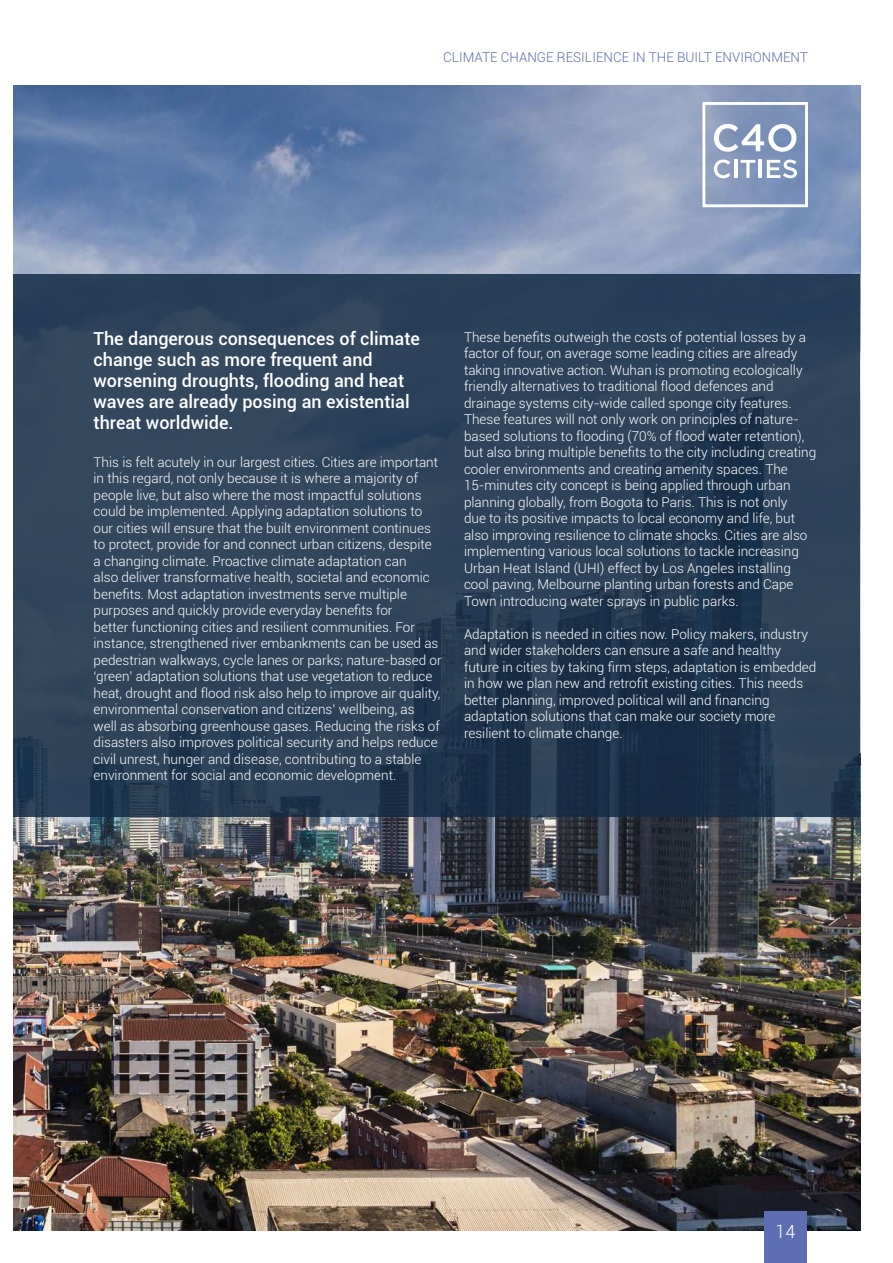
<style>
.page{position:relative;width:893px;height:1263px;background:#fff}
.page>*{position:absolute;margin:0;border:0;box-sizing:border-box;transform-origin:0 0}
.t1{font:500 18px/21px "Roboto";color:#fff}
.t2{font:300 18px "Roboto";color:#fff}
.t3{font:300 13.5px/16.5px "Roboto";color:#fff}
.t4{font:300 13.5px "Roboto";color:#5e6eb3}
</style>
<div class="page">
<img style="left:13px;top:85px;width:847px;height:1145px">
<svg style="left:13px;top:274px;width:847px;height:542px;background:#2a3f56"></svg>
<div style="left:764px;top:1211px;width:43px;height:52px;background:#5e6eb3"></div>
<div style="left:702px;top:102px;width:106px;height:105px;border:3px solid #fff"></div>
<svg style="left:714px;top:124px;width:82px;height:28px"></svg>
<svg style="left:714px;top:160px;width:16px;height:18px"></svg>
<hr style="left:734px;top:160px;width:3px;height:18px;background:#fff">
<svg style="left:741px;top:160px;width:14px;height:18px"></svg>
<hr style="left:759px;top:160px;width:3px;height:18px;background:#fff">
<svg style="left:767px;top:160px;width:30px;height:18px"></svg>
<p class="t4" style="left:443px;top:48px;width:366px">CLIMATE CHANGE RESILIENCE IN THE BUILT ENVIRONMENT</p>
<h1 class="t1" style="left:94px;top:328px;width:328px">The dangerous consequences of climate change such as more frequent and worsening droughts, flooding and heat waves are already posing an existential threat worldwide.</h1>
<p class="t3" style="left:94px;top:453px;width:350px">This is felt acutely in our largest cities. Cities are important in this regard, not only because it is where a majority of people live, but also where the most impactful solutions could be implemented. Applying adaptation solutions to our cities will ensure that the built environment continues to protect, provide for and connect urban citizens, despite a changing climate. Proactive climate adaptation can<br>also deliver transformative health, societal and economic benefits. Most adaptation investments serve multiple purposes and quickly provide everyday benefits for<br>better functioning cities and resilient communities. For instance, strengthened river embankments can be used as pedestrian walkways, cycle lanes or parks; nature-based or ‘green’ adaptation solutions that use vegetation to reduce heat, drought and flood risk also help to improve air quality, environmental conservation and citizens’ wellbeing, as<br>well as absorbing greenhouse gases. Reducing the risks of disasters also improves political security and helps reduce civil unrest, hunger and disease, contributing to a stable environment for social and economic development.</p>
<p class="t3" style="left:464px;top:328px;width:354px">These benefits outweigh the costs of potential losses by a factor of four, on average some leading cities are already taking innovative action. Wuhan is promoting ecologically friendly alternatives to traditional flood defences and drainage systems city-wide called sponge city features.<br>These features will not only work on principles of nature&shy;based solutions to flooding (70% of flood water retention), but also bring multiple benefits to the city including creating cooler environments and creating amenity spaces. The 15-minutes city concept is being applied through urban planning globally, from Bogota to Paris. This is not only<br>due to its positive impacts to local economy and life, but also improving resilience to climate shocks. Cities are also implementing various local solutions to tackle increasing Urban Heat Island (UHI) effect by Los Angeles installing cool paving, Melbourne planting urban forests and Cape Town introducing water sprays in public parks.</p>
<p class="t3" style="left:464px;top:625px;width:354px">Adaptation is needed in cities now. Policy makers, industry and wider stakeholders can ensure a safe and healthy future in cities by taking firm steps, adaptation is embedded in how we plan new and retrofit existing cities. This needs better planning, improved political will and financing adaptation solutions that can make our society more resilient to climate change.</p>
<h1 class="t2" style="left:776px;top:1219px;width:21px">14</h1>
</div>
